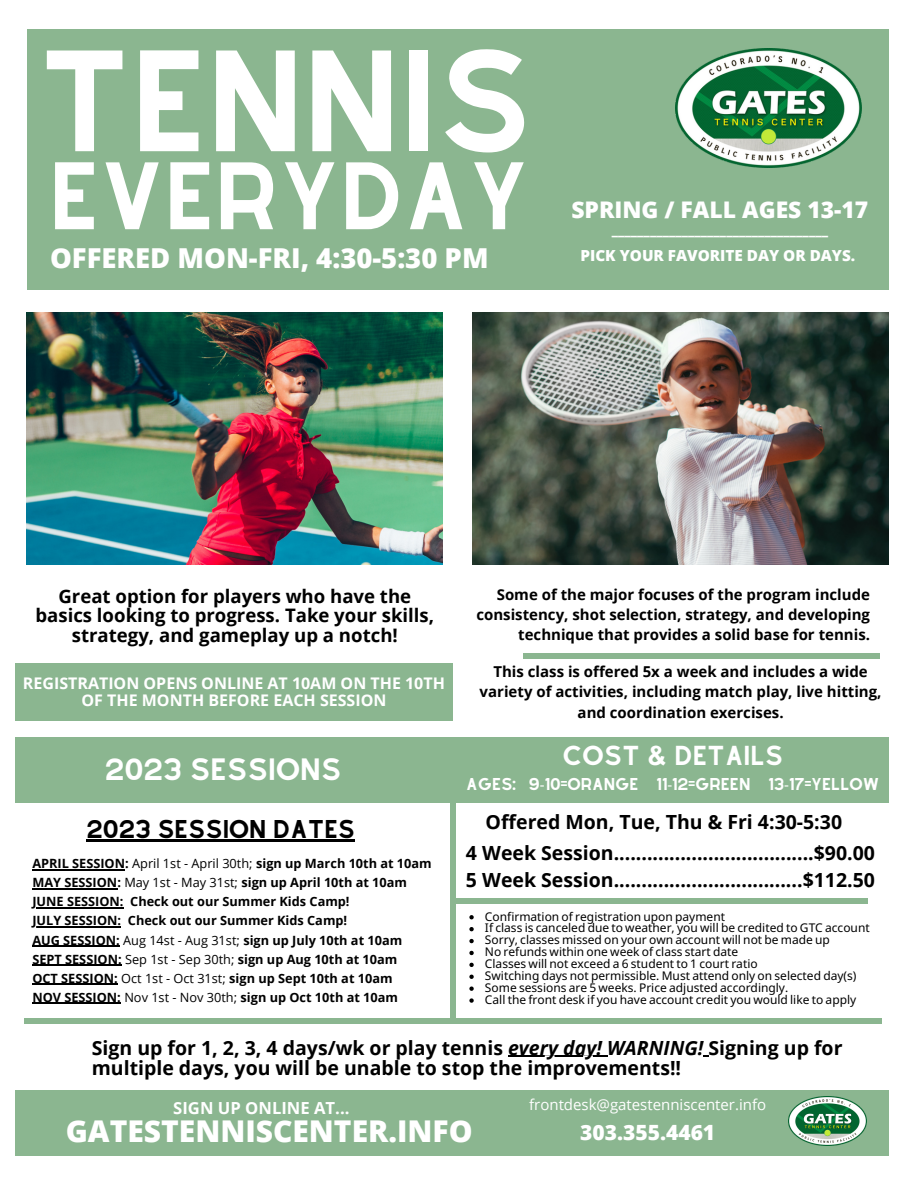
<style>
.page{position:relative;width:918px;height:1188px;background:#fff}
.page>*{position:absolute;margin:0;border:0;box-sizing:border-box;transform-origin:0 0}
.t1{font:125.85px "Alyssum Sans";color:#fff}
.t2{font:83.55px "Alyssum Sans";color:#fff}
.t3{font:700 78.9px "Open Sans";color:#8bb690}
.t4{font:700 77.25px "Open Sans";color:#8bb690}
.t5{font:800 30px "Open Sans";color:#fff}
.t6{font:800 27.45px "Open Sans";color:#fff}
.t7{font:27px "Alyssum Sans";color:#fff}
.t8{font:24px "Alyssum Sans";color:#fff}
.t9{font:800 22.95px "Open Sans";color:#fff}
.t10{font:22.5px "Alyssum Sans";color:#000}
.t11{font:800 21px "Open Sans";color:#fff}
.t12{font:700 19.5px/20.2px "Open Sans";color:#000}
.t13{font:700 18.6px/19.5px "Open Sans";color:#000;text-align:center}
.t14{font:700 16.65px "Open Sans";color:#fff}
.t15{font:700 16.05px/17.1px "Open Sans";color:#fff;text-align:center}
.t16{font:800 15.3px "Open Sans";color:#fff}
.t17{font:700 15px/20.2px "Open Sans";color:#000;text-align:right}
.t18{font:15px "Alyssum Sans";color:#fff}
.t19{font:15px "Open Sans";color:#fff}
.t20{font:700 12.75px "Open Sans";color:#000}
.t21{font:800 12.75px "Open Sans";color:#fff}
.t22{font:12px "Noto Sans";color:#000}
.s1{font-family:"Noto Sans"}
.s2{font-weight:400}
.s3{font-style:italic}
</style>
<div class="page">
<div style="left:27px;top:29px;width:862px;height:261px;background:#8bb690"></div>
<img style="left:675px;top:48px;width:186px;height:119px">
<div style="left:15px;top:737px;width:873px;height:66px;background:#8bb690"></div>
<div style="left:15px;top:1090px;width:873px;height:66px;background:#8bb690"></div>
<img style="left:789px;top:1096px;width:77px;height:50px">
<img style="left:473px;top:313px;width:416px;height:252px">
<img style="left:27px;top:313px;width:416px;height:252px">
<div style="left:15px;top:663px;width:438px;height:58px;background:#8bb690"></div>
<svg style="left:469px;top:915px;width:5px;height:4px"></svg>
<svg style="left:469px;top:927px;width:5px;height:4px"></svg>
<svg style="left:469px;top:939px;width:5px;height:4px"></svg>
<svg style="left:469px;top:951px;width:5px;height:4px"></svg>
<svg style="left:469px;top:963px;width:5px;height:4px"></svg>
<svg style="left:469px;top:975px;width:5px;height:4px"></svg>
<svg style="left:469px;top:987px;width:5px;height:4px"></svg>
<svg style="left:469px;top:998px;width:5px;height:5px"></svg>
<hr style="left:508px;top:1056px;width:99px;height:1px;background:#000">
<hr style="left:87px;top:839px;width:268px;height:3px;background:#000">
<hr style="left:32px;top:869px;width:93px;height:1px;background:#000">
<hr style="left:32px;top:888px;width:85px;height:1px;background:#000">
<hr style="left:37px;top:907px;width:87px;height:1px;background:#000">
<hr style="left:32px;top:926px;width:89px;height:2px;background:#000">
<hr style="left:32px;top:946px;width:88px;height:1px;background:#000">
<hr style="left:32px;top:965px;width:90px;height:1px;background:#000">
<hr style="left:32px;top:984px;width:86px;height:1px;background:#000">
<hr style="left:32px;top:1003px;width:89px;height:1px;background:#000">
<p class="t1" style="left:38px;top:25px;width:496px">TENNIS</p>
<p class="t2" style="left:49px;top:146px;width:482px">EVERYDAY</p>
<p class="t6" style="left:50px;top:239px;width:440px">OFFERED MON-FRI, 4:30-5:30 PM</p>
<p class="t9" style="left:571px;top:194px;width:298px">SPRING / FALL AGES 13-17</p>
<p class="t21" style="left:612px;top:221px;width:218px">__________________________________</p>
<p class="t16" style="left:580px;top:245px;width:276px">PICK YOUR FAVORITE DAY OR DAYS.</p>
<p class="t13" style="left:35px;top:586px;width:400px">Great option for players who have the basics looking to progress. Take your skills, strategy, and gameplay up a notch!</p>
<p class="t15" style="left:23px;top:674px;width:424px">REGISTRATION OPENS ONLINE AT 10AM ON THE 10TH<br>OF THE MONTH BEFORE EACH SESSION</p>
<p class="t7" style="left:105px;top:753px;width:238px">2023 SESSIONS</p>
<p class="t17" style="left:476px;top:584px;width:395px">Some of the major focuses of the program include consistency, shot selection, strategy, and developing technique that provides a solid base for tennis.</p>
<p class="t17" style="left:480px;top:661px;width:403px;text-align:center">This class is offered 5x a week and includes a wide variety of activities, including match play, live hitting, and coordination exercises.</p>
<p class="t3" style="left:523px;top:562px;width:359px">___________</p>
<p class="t8" style="left:562px;top:741px;width:223px">COST &amp; DETAILS</p>
<p class="t18" style="left:466px;top:775px;width:414px">AGES: 9<span class="s1">-</span>10=ORANGE 11<span class="s1">-</span>12=GREEN 13<span class="s1">-</span>17=YELLOW</p>
<p class="t3" style="left:359px;top:1023px;width:229px;rotate:-90deg">_______</p>
<p class="t12" style="left:486px;top:811px;width:358px">Offered Mon, Tue, Thu &amp; Fri 4:30-5:30</p>
<p class="t10" style="left:87px;top:816px;width:270px">2023 SESSION DATES</p>
<p class="t20" style="left:32px;top:854px;width:401px">APRIL SESSION: <span class="s2">April 1st - April 30th;</span> sign up March 10th at 10am</p>
<p class="t20" style="left:32px;top:874px;width:376px">MAY SESSION: <span class="s2">May 1st - May 31st;</span> sign up April 10th at 10am</p>
<p class="t20" style="left:32px;top:893px;width:319px">JUNE SESSION: Check out our Summer Kids Camp!</p>
<p class="t20" style="left:32px;top:912px;width:316px">JULY SESSION: Check out our Summer Kids Camp!</p>
<p class="t20" style="left:32px;top:931px;width:371px">AUG SESSION: <span class="s2">Aug 14st - Aug 31st;</span> sign up July 10th at 10am</p>
<p class="t20" style="left:32px;top:950px;width:367px">SEPT SESSION: <span class="s2">Sep 1st - Sep 30th;</span> sign up Aug 10th at 10am</p>
<p class="t20" style="left:32px;top:969px;width:362px">OCT SESSION: <span class="s2">Oct 1st - Oct 31st;</span> sign up Sept 10th at 10am</p>
<p class="t20" style="left:32px;top:988px;width:367px">NOV SESSION: <span class="s2">Nov 1st - Nov 30th;</span> sign up Oct 10th at 10am</p>
<p class="t12" style="left:466px;top:843px;width:410px">4 Week Session....................................$90.00</p>
<p class="t4" style="left:455px;top:809px;width:414px">_____________</p>
<p class="t12" style="left:466px;top:870px;width:411px">5 Week Session..................................$112.50</p>
<p class="t22" style="left:485px;top:908px;width:242px">Confirmation of registration upon payment</p>
<p class="t22" style="left:485px;top:920px;width:386px">If class is canceled due to weather, you will be credited to GTC account</p>
<p class="t22" style="left:485px;top:931px;width:347px">Sorry, classes missed on your own account will not be made up</p>
<p class="t22" style="left:485px;top:943px;width:255px">No refunds within one week of class start date</p>
<p class="t22" style="left:485px;top:955px;width:274px">Classes will not exceed a 6 student to 1 court ratio</p>
<p class="t22" style="left:485px;top:967px;width:373px">Switching days not permissible. Must attend only on selected day(s)</p>
<p class="t22" style="left:485px;top:979px;width:305px">Some sessions are 5 weeks. Price adjusted accordingly.</p>
<p class="t22" style="left:485px;top:991px;width:373px">Call the front desk if you have account credit you would like to apply</p>
<p class="t12" style="left:92px;top:1037px;width:752px">Sign up for 1, 2, 3, 4 days/wk or play tennis <span class="s3">every day! WARNING!</span> Signing up for multiple days, you will be unable to stop the improvements!!</p>
<p class="t4" style="left:24px;top:929px;width:859px">___________________________</p>
<p class="t14" style="left:173px;top:1097px;width:178px">SIGN UP ONLINE AT...</p>
<p class="t5" style="left:66px;top:1110px;width:408px">GATESTENNISCENTER.INFO</p>
<p class="t19" style="left:529px;top:1094px;width:239px">frontdesk@gatestenniscenter.info</p>
<p class="t11" style="left:580px;top:1118px;width:137px">303.355.4461</p>
</div>
